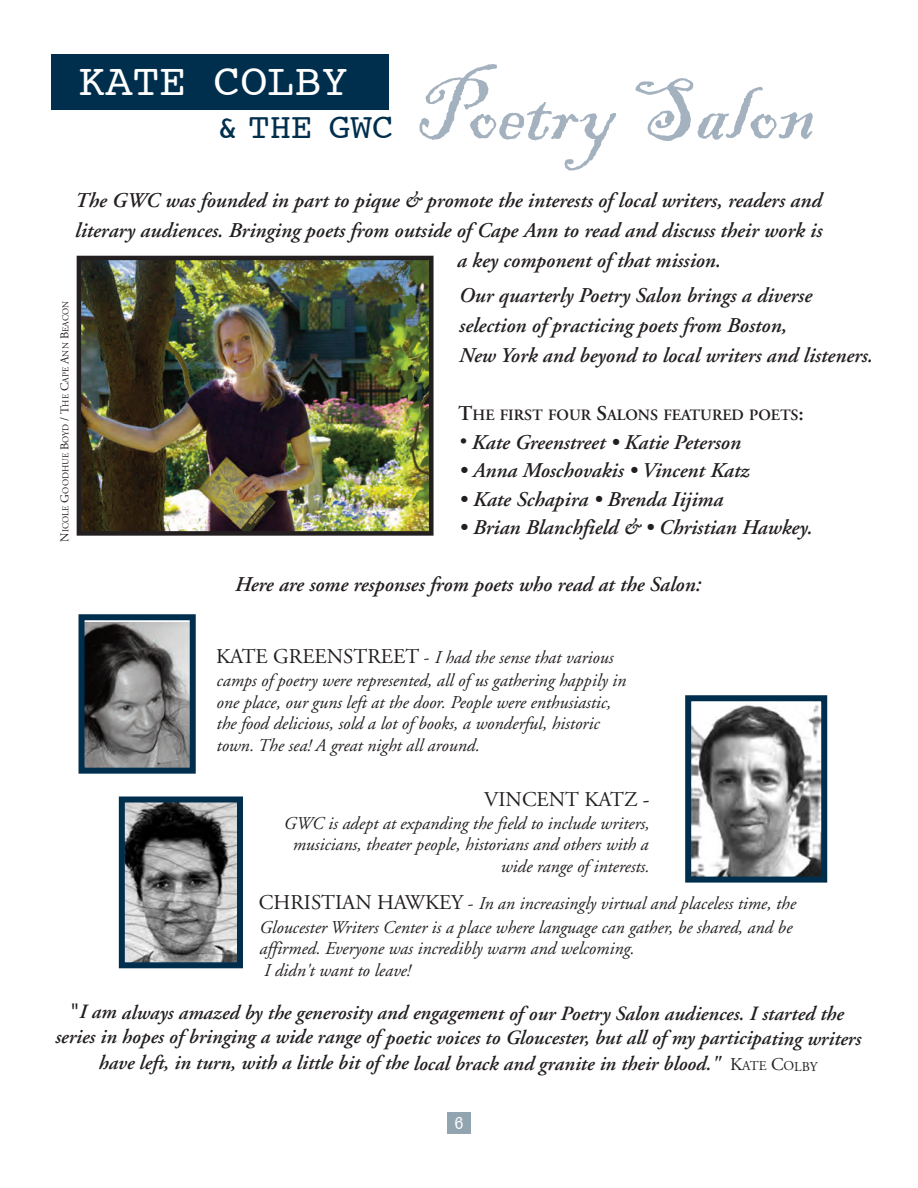
<style>
.page{position:relative;width:918px;height:1188px;background:#fff}
.page>*{position:absolute;margin:0;border:0;box-sizing:border-box;transform-origin:0 0}
.t1{font:90px "Blackadder ITC";color:#a4b2bf}
.t2{font:45px "Courier";color:#fff}
.t3{font:36px "Courier";color:#002f4e}
.t4{font:italic 600 21px/30px "Adobe Garamond";color:#231f20}
.t5{font:21px "Adobe Garamond";color:#231f20}
.t6{font:italic 600 20.25px/25px "Adobe Garamond";color:#231f20;text-align:center}
.t7{font:italic 18px/21.9px "Adobe Garamond";color:#231f20}
.t8{font:condensed 18px "American Typewriter";color:#fff}
.t9{font:600 15.75px "Adobe Garamond";color:#231f20}
.t10{font:9px "Adobe Garamond";color:#231f20}
.s1{font-size:12px}
.s2{font-size:21px}
.s3{font-size:18px}
.s4{font-style:normal;font-size:21px}
.s5{font-style:normal}
.s6{font-family:"Helvetica";font-weight:400;font-style:normal}
.s7{font-weight:400;font-style:normal;font-size:18px}
.s8{font-weight:400;font-style:normal;font-size:13.5px}
</style>
<div class="page">
<div style="left:448px;top:1112px;width:23px;height:22px;background:#93a4b1"></div>
<div style="left:52px;top:54px;width:337px;height:55px;background:#002f4e"></div>
<img style="left:126px;top:803px;width:110px;height:158px">
<div style="left:119px;top:796px;width:124px;height:172px;border:6px solid #002f4e"></div>
<img style="left:692px;top:705px;width:128px;height:171px">
<div style="left:685px;top:695px;width:142px;height:188px;border:6px solid #002f4e"></div>
<img style="left:86px;top:622px;width:103px;height:145px">
<div style="left:79px;top:614px;width:117px;height:160px;border:6px solid #002f4e"></div>
<img style="left:82px;top:261px;width:347px;height:270px">
<div style="left:77px;top:256px;width:357px;height:280px;border:4px solid #231f20"></div>
<p class="t1" style="left:415px;top:63px;width:402px">Poetry Salon</p>
<p class="t4" style="left:74px;top:187px;width:748px">The GWC was founded in part to pique &amp; promote the interests of local writers, readers and</p>
<p class="t4" style="left:74px;top:217px;width:749px">literary audiences. Bringing poets from outside of Cape Ann to read and discuss their work is</p>
<p class="t4" style="left:456px;top:247px;width:266px">a key component of that mission.</p>
<p class="t2" style="left:79px;top:62px;width:271px">KATE COLBY</p>
<p class="t3" style="left:217px;top:110px;width:178px">&amp; THE GWC</p>
<p class="t10" style="left:62px;top:542px;width:242px;rotate:-90deg"><span class="s1">N</span>ICOLE <span class="s1">G</span>OODHUE <span class="s1">B</span>OYD <span class="s1">/ T</span>HE <span class="s1">C</span>APE <span class="s1">A</span>NN <span class="s1">B</span>EACON</p>
<p class="t4" style="left:458px;top:282px;width:415px">Our quarterly Poetry Salon brings a diverse selection of practicing poets from Boston,<br>New York and beyond to local writers and listeners.</p>
<p class="t9" style="left:458px;top:409px;width:347px"><span class="s2">T</span>HE FIRST FOUR <span class="s2">S</span>ALONS FEATURED POETS<span class="s2">:</span></p>
<p class="t4" style="left:458px;top:429px;width:283px"><span class="s3">•</span> Kate Greenstreet • Katie Peterson</p>
<p class="t4" style="left:458px;top:457px;width:292px">• Anna Moschovakis • Vincent Katz</p>
<p class="t4" style="left:458px;top:486px;width:265px">• Kate Schapira • Brenda Iijima</p>
<p class="t4" style="left:458px;top:514px;width:355px">• Brian Blanchfield &amp; • Christian Hawkey.</p>
<p class="t4" style="left:234px;top:571px;width:467px">Here are some responses from poets who read at the Salon:</p>
<p class="t7" style="left:216px;top:648px;width:411px"><span class="s4">KATE GREENSTREET</span> <span class="s5">-</span> I had the sense that various camps of poetry were represented, all of us gathering happily in one place, our guns left at the door. People were enthusiastic, the food delicious, sold a lot of books, a wonderful, historic town. The sea! A great night all around.</p>
<p class="t5" style="left:484px;top:791px;width:167px">VINCENT KATZ -</p>
<p class="t7" style="left:283px;top:814px;width:367px;text-align:right">GWC is adept at expanding the field to include writers, musicians, theater people, historians and others with a wide range of interests.</p>
<p class="t7" style="left:259px;top:894px;width:538px"><span class="s4">CHRISTIAN HAWKEY</span> <span class="s5">-</span> In an increasingly virtual and placeless time, the Gloucester Writers Center is a place where language can gather, be shared, and be affirmed. Everyone was incredibly warm and welcoming.<br>I didn't want to leave!</p>
<p class="t6" style="left:54px;top:1002px;width:807px"><span class="s6">"</span>I am always amazed by the generosity and engagement of our Poetry Salon audiences. I started the series in hopes of bringing a wide range of poetic voices to Gloucester, but all of my participating writers have left, in turn, with a little bit of the local brack and granite in their blood." <span class="s7">K</span><span class="s8">ATE</span> <span class="s7">C</span><span class="s8">OLBY</span></p>
<p class="t8" style="left:455px;top:1113px;width:10px">6</p>
</div>
